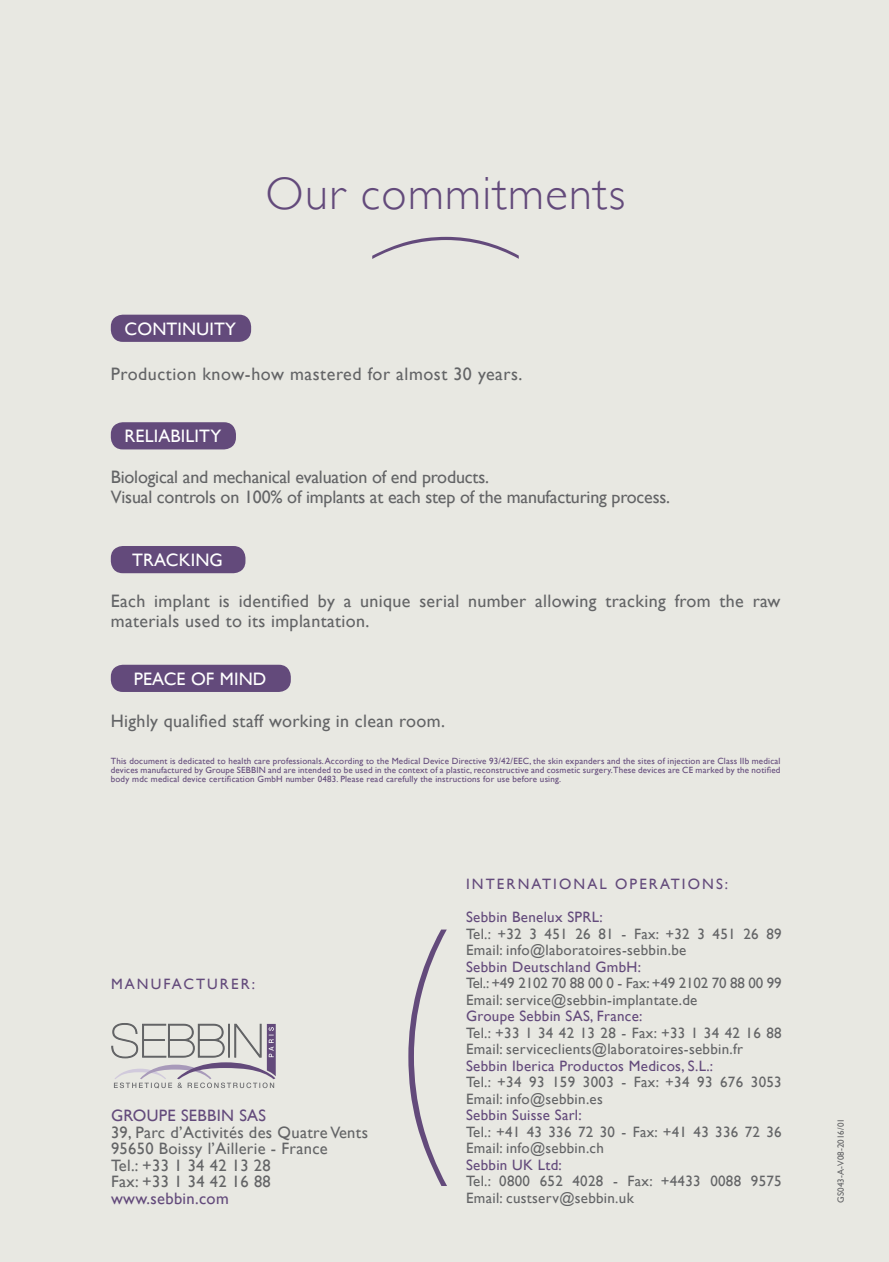
<style>
.page{position:relative;width:889px;height:1262px;background:#e8e8e2}
.page>*{position:absolute;margin:0;border:0;box-sizing:border-box;transform-origin:0 0}
.t1{font:200 282.6px "Helvetica Neue";color:#634a7b}
.t2{font:200 161.55px "Helvetica Neue";color:#634a7b}
.t3{font:300 46.5px "Gill Sans";letter-spacing:.03em;color:#634a7b}
.t4{font:18px/19.5px "Gill Sans";letter-spacing:.02em;color:#636466}
.t5{font:18px/19.5px "Gill Sans";letter-spacing:-.01em;color:#636466}
.t6{font:18px "Gill Sans";letter-spacing:.01em;color:#fff}
.t7{font:16.5px/16.5px "Gill Sans";letter-spacing:.02em;color:#636466}
.t8{font:16.5px "Gill Sans";letter-spacing:.02em;color:#634a7b}
.t9{font:15px/16.5px "Gill Sans";letter-spacing:.02em;color:#636466}
.t10{font:15px "Gill Sans";letter-spacing:.02em;color:#634a7b}
.t11{font:15px/16.5px "Gill Sans";letter-spacing:-.01em;color:#636466}
.t12{font:9px/9px "Gill Sans";letter-spacing:.02em;color:#634a7b;text-align:justify}
.t13{font:9px "Gill Sans";letter-spacing:.01em;color:#636466}
</style>
<div class="page">
<div style="left:111px;top:315px;width:140px;height:27px;background:#634a7b;border-radius:12px"></div>
<div style="left:111px;top:422px;width:125px;height:27px;background:#634a7b;border-radius:12px"></div>
<div style="left:111px;top:546px;width:134px;height:27px;background:#634a7b;border-radius:12px"></div>
<div style="left:111px;top:665px;width:180px;height:27px;background:#634a7b;border-radius:12px"></div>
<svg style="left:111px;top:1023px;width:165px;height:65px"></svg>
<h3 class="t3" style="left:266px;top:157px;width:361px">Our commitments</h3>
<h2 class="t2" style="left:583px;top:226px;width:37px;rotate:90deg">(</h2>
<h3 class="t6" style="left:124px;top:318px;width:113px">Continuity</h3>
<h3 class="t4" style="left:111px;top:363px;width:413px">Production know-how mastered for almost 30 years.</h3>
<h3 class="t6" style="left:125px;top:425px;width:98px">Reliability</h3>
<h3 class="t5" style="left:111px;top:467px;width:561px">Biological and mechanical evaluation of end products.<br>Visual controls on 100% of implants at each step of the manufacturing process.</h3>
<h3 class="t6" style="left:132px;top:549px;width:92px">TracKING</h3>
<h3 class="t4" style="left:111px;top:591px;width:671px">Each implant is identified by a unique serial number allowing tracking from the raw materials used to its implantation.</h3>
<h3 class="t6" style="left:134px;top:668px;width:119px">PEACE OF MIND</h3>
<h3 class="t4" style="left:111px;top:710px;width:336px">Highly qualified staff working in clean room.</h3>
<p class="t12" style="left:111px;top:756px;width:671px">This document is dedicated to health care professionals. According to the Medical Device Directive 93/42/EEC, the skin expanders and the sites of injection are Class IIb medical devices manufactured by Groupe SEBBIN and are intended to be used in the context of a plastic, reconstructive and cosmetic surgery.These devices are CE marked by the notified body mdc medical device certification GmbH number 0483. Please read carefully the instructions for use before using.</p>
<h3 class="t10" style="left:111px;top:975px;width:27px">MANU</h3>
<h3 class="t10" style="left:163px;top:975px;width:21px">FACTU</h3>
<h3 class="t10" style="left:220px;top:975px;width:37px">RER:</h3>
<h3 class="t8" style="left:111px;top:1106px;width:138px">GROUPE SEBBIN SAS</h3>
<h3 class="t7" style="left:111px;top:1123px;width:259px">39, Parc d’Activités des Quatre Vents<br>95650 Boissy l’Aillerie - France<br>Tel.: +33 1 34 42 13 28<br>Fax: +33 1 34 42 16 88</h3>
<h3 class="t8" style="left:111px;top:1188px;width:119px">www.sebbin.com</h3>
<h1 class="t1" style="left:389px;top:816px;width:64px">(</h1>
<h3 class="t10" style="left:466px;top:875px;width:64px">INTERNAT</h3>
<h3 class="t10" style="left:553px;top:875px;width:19px">IONAL</h3>
<h3 class="t10" style="left:615px;top:875px;width:85px">OPERATIONS</h3>
<h3 class="t10" style="left:725px;top:875px;width:5px">:</h3>
<h3 class="t10" style="left:466px;top:908px;width:138px">Sebbin Benelux SPRL:</h3>
<h3 class="t9" style="left:466px;top:925px;width:317px">Tel.: +32 3 451 26 81 - Fax: +32 3 451 26 89<br>Email: info@laboratoires-sebbin.be</h3>
<h3 class="t10" style="left:466px;top:958px;width:177px">Sebbin Deutschland GmbH:</h3>
<h3 class="t11" style="left:466px;top:974px;width:317px">Tel.: +49 2102 70 88 00 0 - Fax: +49 2102 70 88 00 99<br>Email: service@sebbin-implantate.de</h3>
<h3 class="t10" style="left:466px;top:1007px;width:178px">Groupe Sebbin SAS, France:</h3>
<h3 class="t9" style="left:466px;top:1024px;width:317px">Tel.: +33 1 34 42 13 28 - Fax: +33 1 34 42 16 88<br>Email: serviceclients@laboratoires-sebbin.fr</h3>
<h3 class="t10" style="left:466px;top:1057px;width:249px">Sebbin Iberica Productos Medicos, S.L.:</h3>
<h3 class="t9" style="left:466px;top:1073px;width:317px">Tel.: +34 93 159 3003 - Fax: +34 93 676 3053<br>Email: info@sebbin.es</h3>
<h3 class="t10" style="left:466px;top:1106px;width:117px">Sebbin Suisse Sarl:</h3>
<h3 class="t9" style="left:466px;top:1123px;width:317px">Tel.: +41 43 336 72 30 - Fax: +41 43 336 72 36<br>Email: info@sebbin.ch</h3>
<h3 class="t10" style="left:466px;top:1156px;width:97px">Sebbin UK Ltd:</h3>
<h3 class="t9" style="left:466px;top:1172px;width:317px">Tel.: 0800 652 4028 - Fax: +4433 0088 9575<br>Email: custserv@sebbin.uk</h3>
<p class="t13" style="left:836px;top:1202px;width:86px;rotate:-90deg">GS043-A-V08-2016/01</p>
</div>
